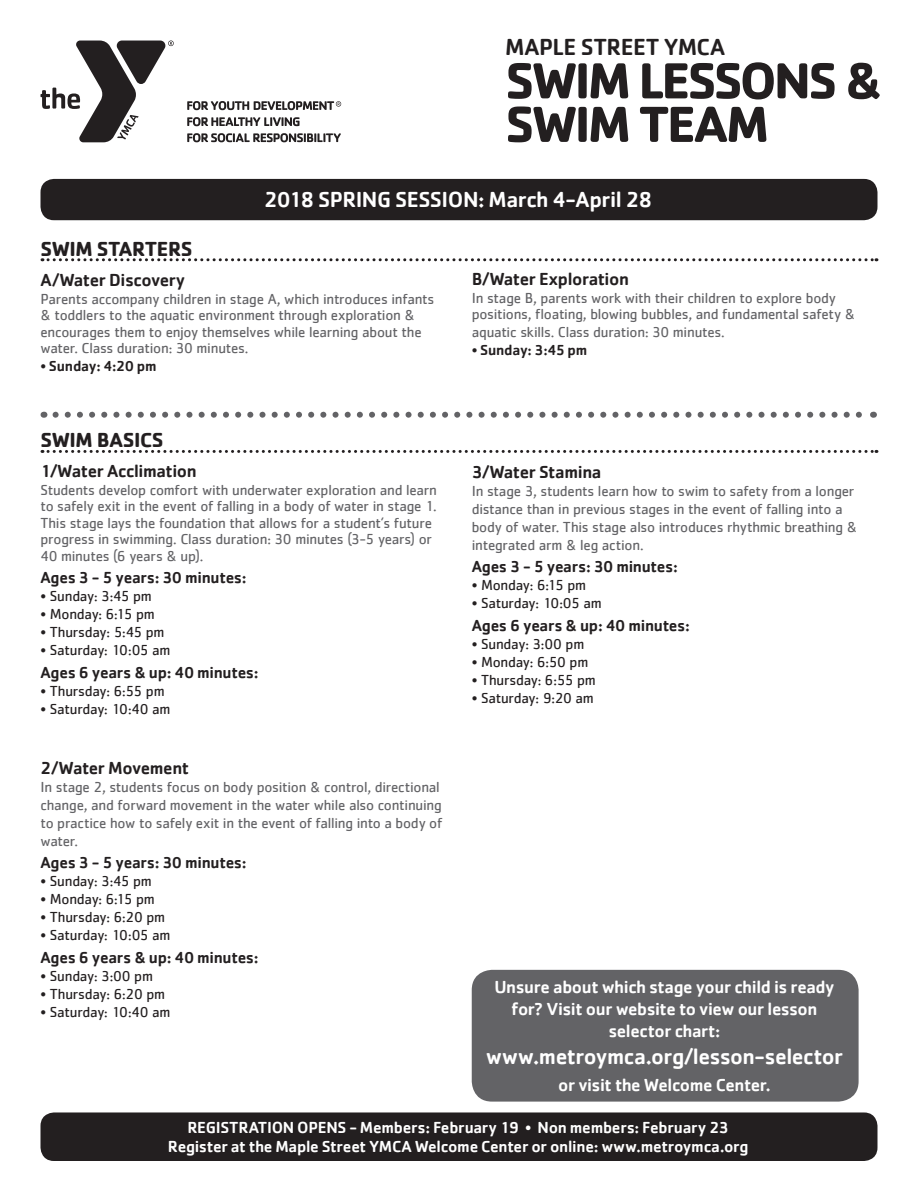
<style>
.page{position:relative;width:918px;height:1188px;background:#fff}
.page>*{position:absolute;margin:0;border:0;box-sizing:border-box;transform-origin:0 0}
.t1{font:700 52.5px/43.5px "Cachet";letter-spacing:-.055em;color:#231f20}
.t2{font:500 24px "Cachet";letter-spacing:-.015em;color:#231f20}
.t3{font:500 22.5px "Cachet";letter-spacing:-.025em;color:#fff}
.t4{font:700 21px "Cachet";letter-spacing:-.02em;color:#231f20}
.t5{font:500 18px/21.6px "Cachet";letter-spacing:-.02em;color:#fff;text-align:center}
.t6{font:500 18px "Cachet";letter-spacing:-.025em;color:#231f20}
.t7{font:500 16.5px "Cachet";letter-spacing:-.02em;color:#231f20}
.t8{font:500 16.5px/19.8px "Cachet";letter-spacing:-.015em;color:#fff;text-align:center}
.t9{font:15px/16.5px "Cachet";letter-spacing:-.015em;color:#636366}
.t10{font:15px "Cachet";letter-spacing:-.015em;color:#231f20}
.t11{font:500 15px "Cachet";letter-spacing:-.01em;color:#231f20}
.s1{font-weight:400}
</style>
<div class="page">
<svg style="left:41px;top:40px;width:133px;height:102px"></svg>
<svg style="left:187px;top:117px;width:113px;height:9px"></svg>
<svg style="left:187px;top:133px;width:154px;height:9px"></svg>
<svg style="left:187px;top:101px;width:154px;height:9px"></svg>
<div style="left:40px;top:1112px;width:838px;height:49px;background:#231f20;border-radius:14px"></div>
<div style="left:40px;top:179px;width:838px;height:41px;background:#231f20;border-radius:14px"></div>
<svg style="left:42px;top:258px;width:835px;height:3px"></svg>
<div style="left:472px;top:970px;width:387px;height:132px;background:#636366;border-radius:20px"></div>
<svg style="left:56px;top:412px;width:806px;height:6px"></svg>
<svg style="left:42px;top:450px;width:835px;height:3px"></svg>
<h2 class="t2" style="left:505px;top:32px;width:222px">MAPLE STREET YMCA</h2>
<h1 class="t1" style="left:505px;top:57px;width:378px">SWIM LESSONS &amp;<br>SWIM TEAM</h1>
<h3 class="t3" style="left:264px;top:186px;width:390px">2018 SPRING SESSION: March 4-April 28</h3>
<h3 class="t4" style="left:40px;top:235px;width:154px">SWIM STARTERS</h3>
<p class="t6" style="left:40px;top:268px;width:146px">A/Water Discovery</p>
<p class="t9" style="left:40px;top:290px;width:395px">Parents accompany children in stage A, which introduces infants &amp; toddlers to the aquatic environment through exploration &amp; encourages them to enjoy themselves while learning about the water. Class duration: 30 minutes.</p>
<p class="t11" style="left:40px;top:357px;width:117px"><span class="s1">•</span> Sunday: 4:20 pm</p>
<h3 class="t4" style="left:40px;top:426px;width:125px">SWIM BASICS</h3>
<p class="t6" style="left:40px;top:460px;width:158px">1/Water Acclimation</p>
<p class="t9" style="left:40px;top:481px;width:398px">Students develop comfort with underwater exploration and learn to safely exit in the event of falling in a body of water in stage 1.<br>This stage lays the foundation that allows for a student’s future progress in swimming. Class duration: 30 minutes (3-5 years) or 40 minutes (6 years &amp; up).</p>
<p class="t7" style="left:40px;top:568px;width:208px">Ages 3 - 5 years: 30 minutes:</p>
<p class="t10" style="left:40px;top:587px;width:113px">• Sunday: 3:45 pm</p>
<p class="t10" style="left:40px;top:605px;width:116px">• Monday: 6:15 pm</p>
<p class="t10" style="left:40px;top:623px;width:125px">• Thursday: 5:45 pm</p>
<p class="t10" style="left:40px;top:641px;width:132px">• Saturday: 10:05 am</p>
<p class="t7" style="left:40px;top:662px;width:220px">Ages 6 years &amp; up: 40 minutes:</p>
<p class="t10" style="left:40px;top:682px;width:126px">• Thursday: 6:55 pm</p>
<p class="t10" style="left:40px;top:700px;width:132px">• Saturday: 10:40 am</p>
<p class="t6" style="left:40px;top:757px;width:150px">2/Water Movement</p>
<p class="t9" style="left:40px;top:777px;width:403px;line-height:18px">In stage 2, students focus on body position &amp; control, directional change, and forward movement in the water while also continuing to practice how to safely exit in the event of falling into a body of water.</p>
<p class="t7" style="left:40px;top:853px;width:208px">Ages 3 - 5 years: 30 minutes:</p>
<p class="t10" style="left:40px;top:872px;width:113px">• Sunday: 3:45 pm</p>
<p class="t10" style="left:40px;top:890px;width:116px">• Monday: 6:15 pm</p>
<p class="t10" style="left:40px;top:908px;width:126px">• Thursday: 6:20 pm</p>
<p class="t10" style="left:40px;top:926px;width:132px">• Saturday: 10:05 am</p>
<p class="t7" style="left:40px;top:947px;width:220px">Ages 6 years &amp; up: 40 minutes:</p>
<p class="t10" style="left:40px;top:967px;width:114px">• Sunday: 3:00 pm</p>
<p class="t10" style="left:40px;top:985px;width:126px">• Thursday: 6:20 pm</p>
<p class="t10" style="left:40px;top:1003px;width:132px">• Saturday: 10:40 am</p>
<p class="t6" style="left:472px;top:268px;width:159px">B/Water Exploration</p>
<p class="t9" style="left:472px;top:289px;width:385px">In stage B, parents work with their children to explore body positions, floating, blowing bubbles, and fundamental safety &amp;</p>
<p class="t9" style="left:472px;top:324px;width:255px">aquatic skills. Class duration: 30 minutes.</p>
<p class="t11" style="left:472px;top:341px;width:117px"><span class="s1">•</span> Sunday: 3:45 pm</p>
<p class="t6" style="left:472px;top:461px;width:131px">3/Water Stamina</p>
<p class="t9" style="left:472px;top:481px;width:387px;line-height:18px">In stage 3, students learn how to swim to safety from a longer distance than in previous stages in the event of falling into a body of water. This stage also introduces rhythmic breathing &amp; integrated arm &amp; leg action.</p>
<p class="t7" style="left:472px;top:556px;width:208px">Ages 3 - 5 years: 30 minutes:</p>
<p class="t10" style="left:472px;top:576px;width:116px">• Monday: 6:15 pm</p>
<p class="t10" style="left:472px;top:594px;width:132px">• Saturday: 10:05 am</p>
<p class="t7" style="left:472px;top:615px;width:220px">Ages 6 years &amp; up: 40 minutes:</p>
<p class="t10" style="left:472px;top:635px;width:114px">• Sunday: 3:00 pm</p>
<p class="t10" style="left:472px;top:653px;width:118px">• Monday: 6:50 pm</p>
<p class="t10" style="left:472px;top:671px;width:126px">• Thursday: 6:55 pm</p>
<p class="t10" style="left:472px;top:689px;width:124px">• Saturday: 9:20 am</p>
<p class="t5" style="left:494px;top:976px;width:342px">Unsure about which stage your child is ready for? Visit our website to view our lesson selector chart:</p>
<h3 class="t3" style="left:486px;top:1042px;width:359px">www.metroymca.org/lesson-selector</h3>
<p class="t5" style="left:558px;top:1073px;width:214px">or visit the Welcome Center.</p>
<p class="t8" style="left:168px;top:1117px;width:582px">REGISTRATION OPENS - Members: February 19 <span class="s1">•</span> Non members: February 23<br>Register at the Maple Street YMCA Welcome Center or online: www.metroymca.org</p>
</div>
